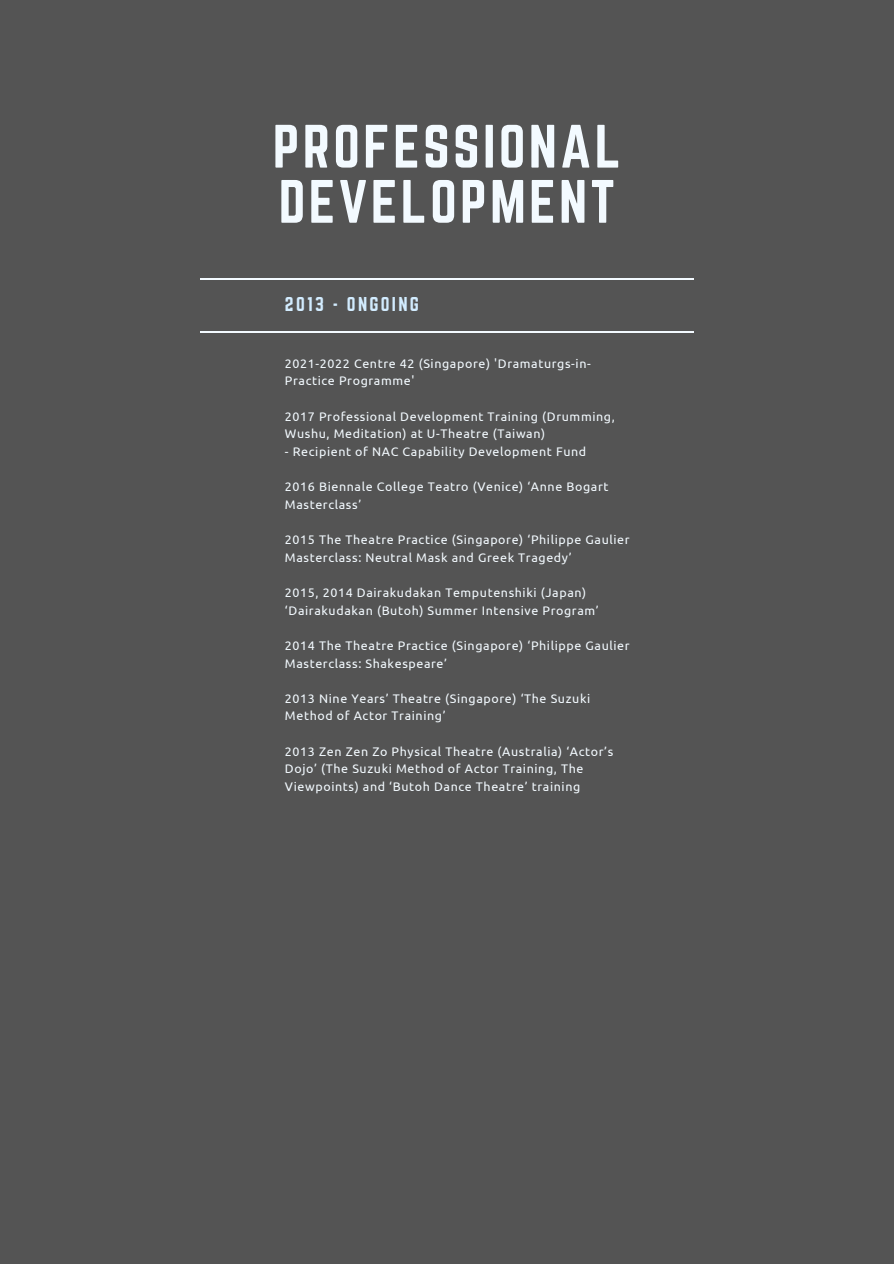
<style>
.page{position:relative;width:894px;height:1264px;background:#fff}
.page>*{position:absolute;margin:0;border:0;box-sizing:border-box;transform-origin:0 0}
.t1{font:53.4px/55.2px "Norwester";letter-spacing:.06em;color:#f3faff}
.t2{font:17.55px "Norwester";letter-spacing:.13em;color:#d2ecff}
.t3{font:12.45px/17.7px "Ubuntu";letter-spacing:.05em;color:#f3faff}
</style>
<div class="page">
<div style="left:0;top:0;width:893px;height:1263px;background:#545454"></div>
<hr style="left:200px;top:279px;width:494px;height:1px;background:#f3faff">
<hr style="left:199px;top:331px;width:494px;height:1px;background:#f3faff">
<h1 class="t1" style="left:273px;top:119px;width:349px">PROFESSIONAL<br>DEVELOPMENT</h1>
<h2 class="t2" style="left:285px;top:293px;width:135px">2013 - ONGOING</h2>
<p class="t3" style="left:285px;top:354px;width:307px">2021-2022 Centre 42 (Singapore) 'Dramaturgs-in-<br>Practice Programme'</p>
<p class="t3" style="left:285px;top:407px;width:331px">2017 Professional Development Training (Drumming,<br>Wushu, Meditation) at U-Theatre (Taiwan)</p>
<p class="t3" style="left:285px;top:442px;width:303px">- Recipient of NAC Capability Development Fund</p>
<p class="t3" style="left:285px;top:477px;width:325px">2016 Biennale College Teatro (Venice) ‘Anne Bogart<br>Masterclass’</p>
<p class="t3" style="left:285px;top:530px;width:346px">2015 The Theatre Practice (Singapore) ‘Philippe Gaulier<br>Masterclass: Neutral Mask and Greek Tragedy’</p>
<p class="t3" style="left:285px;top:583px;width:315px">2015, 2014 Dairakudakan Temputenshiki (Japan) ‘Dairakudakan (Butoh) Summer Intensive Program’</p>
<p class="t3" style="left:285px;top:636px;width:346px">2014 The Theatre Practice (Singapore) ‘Philippe Gaulier<br>Masterclass: Shakespeare’</p>
<p class="t3" style="left:285px;top:689px;width:307px">2013 Nine Years’ Theatre (Singapore) ‘The Suzuki<br>Method of Actor Training’</p>
<p class="t3" style="left:285px;top:742px;width:330px">2013 Zen Zen Zo Physical Theatre (Australia) ‘Actor’s<br>Dojo’ (The Suzuki Method of Actor Training, The<br>Viewpoints) and ‘Butoh Dance Theatre’ training</p>
</div>
